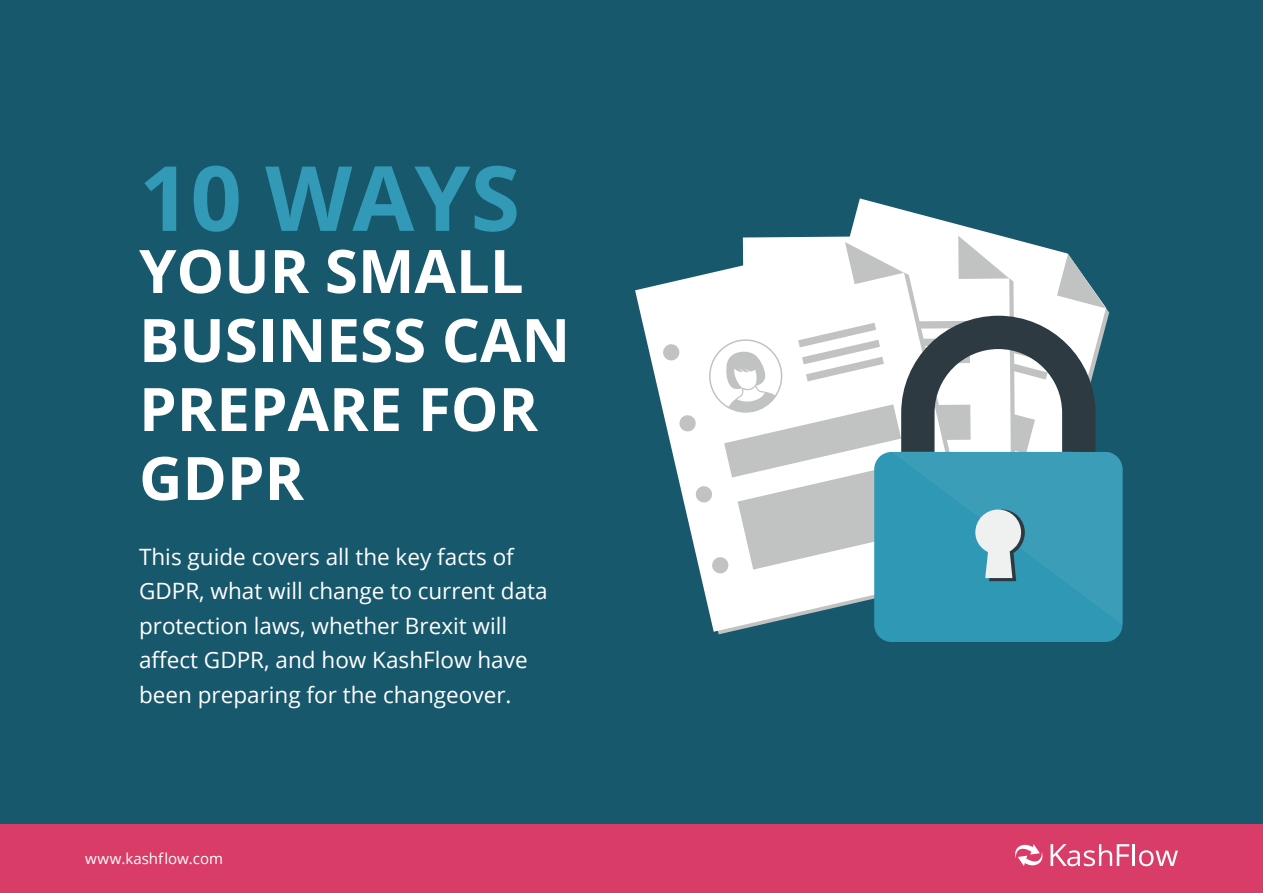
<style>
.page{position:relative;width:1263px;height:893px;background:#17586d}
.page>*{position:absolute;margin:0;border:0;box-sizing:border-box;transform-origin:0 0}
.t1{font:700 90px "Open Sans";color:#329ab6}
.t2{font:700 60px/69px "Open Sans";color:#fff}
.t3{font:22.5px/34.5px "Open Sans";color:#fff}
.t4{font:15px "Open Sans";color:#fff}
</style>
<div class="page">
<div style="left:0;top:824px;width:1263px;height:69px;background:#d83c67"></div>
<svg style="left:1050px;top:844px;width:79px;height:22px"></svg>
<hr style="left:1132px;top:844px;width:3px;height:22px;background:#fff">
<svg style="left:1139px;top:850px;width:39px;height:16px"></svg>
<svg style="left:1015px;top:844px;width:28px;height:22px"></svg>
<svg style="left:850px;top:198px;width:151px;height:38px"></svg>
<svg style="left:635px;top:284px;width:124px;height:348px"></svg>
<div style="left:874px;top:452px;width:248px;height:190px;background:#2f99b5;border-radius:17px"></div>
<svg style="left:662px;top:236px;width:460px;height:389px"></svg>
<h1 class="t1" style="left:139px;top:135px;width:383px">10 WAYS</h1>
<h2 class="t2" style="left:139px;top:235px;width:433px">YOUR SMALL<br>BUSINESS CAN<br>PREPARE FOR<br>GDPR</h2>
<p class="t3" style="left:139px;top:539px;width:410px">This guide covers all the key facts of GDPR, what will change to current data protection laws, whether Brexit will affect GDPR, and how KashFlow have been preparing for the changeover.</p>
<p class="t4" style="left:85px;top:848px;width:140px">www.kashflow.com</p>
</div>
